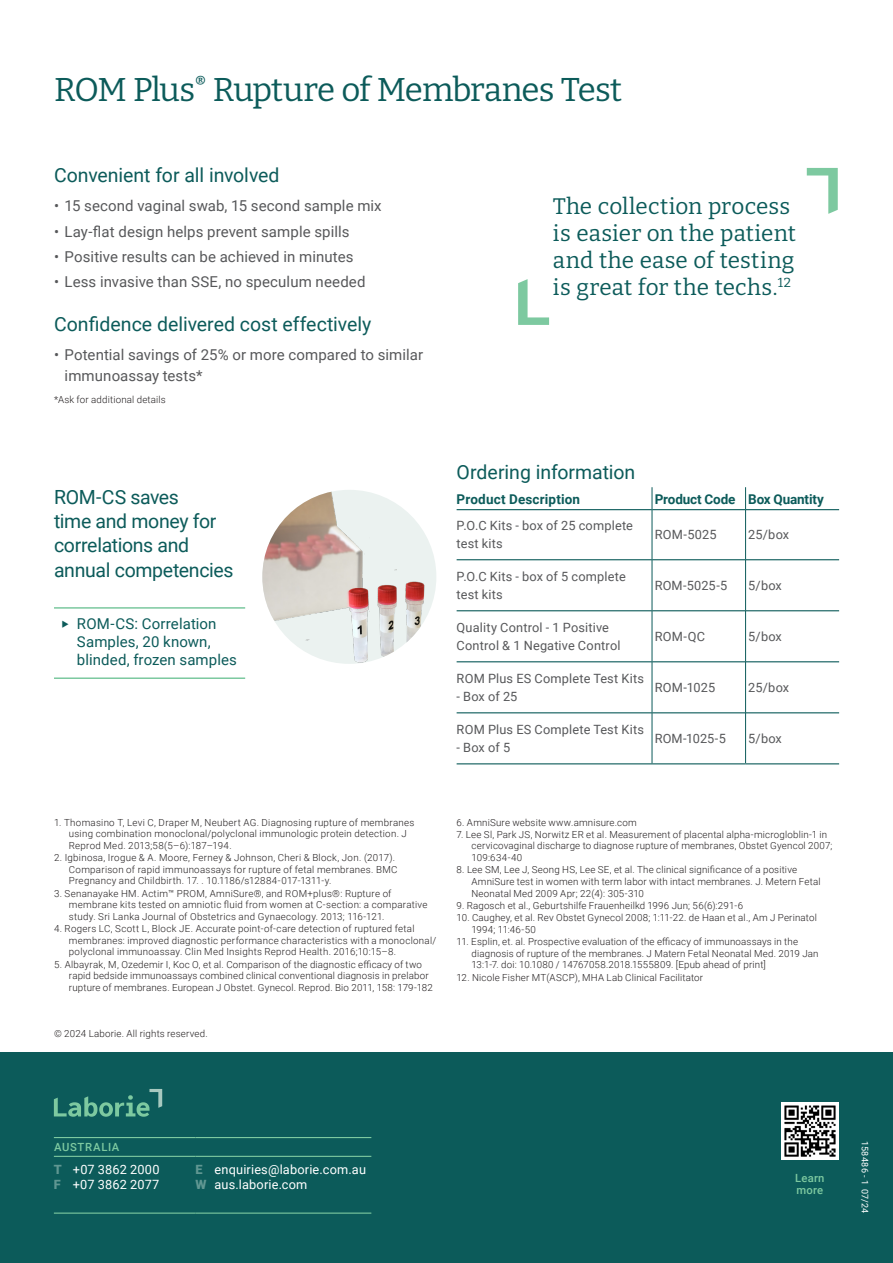
<style>
.page{position:relative;width:893px;height:1263px;background:#fff}
.page>*{position:absolute;margin:0;border:0;box-sizing:border-box;transform-origin:0 0}
.Page_Title{font:33px "Bitter";letter-spacing:-.03em;color:#0c5b5a}
.Pull_Quote{font:22.5px/27px "Bitter";color:#0c5b5a}
.Subheading_L1{font:19.5px/24.3px "Roboto";letter-spacing:-.01em;color:#0c5b5a}
.t1{font:15px/21px "Roboto";letter-spacing:.005em;color:#57585a}
.t2{font:15px/18px "Roboto";letter-spacing:.005em;color:#0c5b5a}
.Subheading_L2{font:700 13.5px "Roboto";color:#0c5b5a}
.Body_Copy{font:12.75px/17.9px "Roboto";letter-spacing:.015em;color:#57585a}
.Contact_Details{font:12.75px "Roboto";letter-spacing:.015em;color:#fff}
.Learn_More{font:500 11.25px/12.8px "Roboto";letter-spacing:.02em;color:#7dc9a0}
.Contact_Region{font:500 11.25px "Roboto";letter-spacing:.06em;color:#7dc9a0}
.Footnote_Numbered{font:300 9.75px/11.6px "Roboto";letter-spacing:.02em;color:#231f20}
.Footnote{font:300 9.75px "Roboto";letter-spacing:.015em;color:#231f20}
.t3{font:9px "Roboto";letter-spacing:.025em;color:#fff}
.s1{font-family:"Bitter"}
.s2{font-weight:900;color:#609792}
</style>
<div class="page">
<div style="left:0;top:1052px;width:893px;height:211px;background:#0c5b5a"></div>
<img style="left:781px;top:1102px;width:57px;height:57px">
<svg style="left:54px;top:1089px;width:108px;height:28px"></svg>
<svg style="left:518px;top:279px;width:31px;height:46px"></svg>
<svg style="left:807px;top:168px;width:31px;height:46px"></svg>
<hr style="left:457px;top:509px;width:195px;height:1px;background:#0c5b5a">
<hr style="left:652px;top:509px;width:93px;height:1px;background:#0c5b5a">
<hr style="left:746px;top:509px;width:93px;height:1px;background:#0c5b5a">
<hr style="left:457px;top:559px;width:195px;height:1px;background:#0c5b5a">
<hr style="left:652px;top:559px;width:93px;height:1px;background:#0c5b5a">
<hr style="left:746px;top:559px;width:93px;height:1px;background:#0c5b5a">
<hr style="left:457px;top:661px;width:195px;height:1px;background:#0c5b5a">
<hr style="left:652px;top:661px;width:93px;height:1px;background:#0c5b5a">
<hr style="left:746px;top:661px;width:93px;height:1px;background:#0c5b5a">
<hr style="left:457px;top:712px;width:195px;height:1px;background:#0c5b5a">
<hr style="left:652px;top:712px;width:93px;height:1px;background:#0c5b5a">
<hr style="left:746px;top:712px;width:93px;height:1px;background:#0c5b5a">
<hr style="left:457px;top:763px;width:195px;height:1px;background:#0c5b5a">
<hr style="left:652px;top:763px;width:94px;height:1px;background:#0c5b5a">
<hr style="left:746px;top:763px;width:93px;height:1px;background:#0c5b5a">
<hr style="left:457px;top:610px;width:195px;height:1px;background:#0c5b5a">
<hr style="left:652px;top:610px;width:93px;height:1px;background:#0c5b5a">
<hr style="left:746px;top:610px;width:93px;height:1px;background:#0c5b5a">
<hr style="left:652px;top:510px;width:1px;height:50px;background:#0c5b5a">
<hr style="left:652px;top:560px;width:1px;height:51px;background:#0c5b5a">
<hr style="left:652px;top:611px;width:1px;height:51px;background:#0c5b5a">
<hr style="left:652px;top:662px;width:1px;height:51px;background:#0c5b5a">
<hr style="left:652px;top:713px;width:1px;height:50px;background:#0c5b5a">
<hr style="left:745px;top:510px;width:1px;height:50px;background:#0c5b5a">
<hr style="left:745px;top:560px;width:1px;height:51px;background:#0c5b5a">
<hr style="left:745px;top:611px;width:1px;height:51px;background:#0c5b5a">
<hr style="left:745px;top:662px;width:1px;height:51px;background:#0c5b5a">
<hr style="left:745px;top:713px;width:1px;height:50px;background:#0c5b5a">
<svg style="left:652px;top:487px;width:1px;height:23px"></svg>
<svg style="left:745px;top:487px;width:1px;height:23px"></svg>
<img style="left:262px;top:490px;width:174px;height:174px;border-radius:87px">
<hr style="left:54px;top:607px;width:191px;height:2px;background:#7dc9a0">
<hr style="left:54px;top:677px;width:191px;height:2px;background:#7dc9a0">
<hr style="left:54px;top:1137px;width:142px;height:1px;background:#7dc9a0">
<hr style="left:196px;top:1137px;width:175px;height:1px;background:#7dc9a0">
<hr style="left:54px;top:1156px;width:142px;height:1px;background:#7dc9a0">
<hr style="left:196px;top:1156px;width:175px;height:1px;background:#7dc9a0">
<hr style="left:54px;top:1212px;width:142px;height:2px;background:#7dc9a0">
<hr style="left:196px;top:1212px;width:175px;height:2px;background:#7dc9a0">
<p class="Page_Title" style="left:54px;top:68px;width:570px">ROM Plus<sup>®</sup> Rupture of Membranes Test</p>
<p class="Subheading_L1" style="left:54px;top:162px;width:227px">Convenient for all involved</p>
<p class="t1" style="left:54px;top:195px;width:329px">• 15 second vaginal swab, 15 second sample mix</p>
<p class="t1" style="left:54px;top:220px;width:297px">• Lay-flat design helps prevent sample spills</p>
<p class="t1" style="left:54px;top:245px;width:301px">• Positive results can be achieved in minutes</p>
<p class="t1" style="left:54px;top:271px;width:313px">• Less invasive than SSE, no speculum needed</p>
<p class="Subheading_L1" style="left:54px;top:311px;width:319px">Confidence delivered cost effectively</p>
<p class="t1" style="left:65px;top:344px;width:360px;text-indent:-11px">• Potential savings of 25% or more compared to similar immunoassay tests*</p>
<p class="Footnote" style="left:54px;top:393px;width:113px">*Ask for additional details</p>
<p class="Subheading_L1" style="left:54px;top:484px;width:181px">ROM-CS saves<br>time and money for correlations and annual competencies</p>
<p class="t2" style="left:77px;top:614px;width:161px;text-indent:-17px"><span class="s1">▶</span> ROM-CS: Correlation<br>Samples, 20 known, blinded, frozen samples</p>
<p class="Pull_Quote" style="left:553px;top:192px;width:244px">The collection process is easier on the patient and the ease of testing is great for the techs.<sup>12</sup></p>
<p class="Subheading_L1" style="left:457px;top:460px;width:180px">Ordering information</p>
<p class="Subheading_L2" style="left:457px;top:489px;width:125px">Product Description</p>
<p class="Subheading_L2" style="left:655px;top:489px;width:82px">Product Code</p>
<p class="Subheading_L2" style="left:748px;top:489px;width:77px">Box Quantity</p>
<p class="Body_Copy" style="left:457px;top:516px;width:178px">P.O.C Kits - box of 25 complete test kits</p>
<p class="Body_Copy" style="left:655px;top:525px;width:63px">ROM-5025</p>
<p class="Body_Copy" style="left:748px;top:525px;width:42px">25/box</p>
<p class="Body_Copy" style="left:457px;top:567px;width:171px">P.O.C Kits - box of 5 complete test kits</p>
<p class="Body_Copy" style="left:655px;top:576px;width:74px">ROM-5025-5</p>
<p class="Body_Copy" style="left:748px;top:576px;width:35px">5/box</p>
<p class="Body_Copy" style="left:457px;top:618px;width:165px">Quality Control - 1 Positive<br>Control &amp; 1 Negative Control</p>
<p class="Body_Copy" style="left:655px;top:627px;width:52px">ROM-QC</p>
<p class="Body_Copy" style="left:748px;top:627px;width:35px">5/box</p>
<p class="Body_Copy" style="left:457px;top:669px;width:189px">ROM Plus ES Complete Test Kits</p>
<p class="Body_Copy" style="left:457px;top:687px;width:62px">- Box of 25</p>
<p class="Body_Copy" style="left:655px;top:678px;width:62px">ROM-1025</p>
<p class="Body_Copy" style="left:748px;top:678px;width:42px">25/box</p>
<p class="Body_Copy" style="left:457px;top:720px;width:189px">ROM Plus ES Complete Test Kits</p>
<p class="Body_Copy" style="left:457px;top:738px;width:55px">- Box of 5</p>
<p class="Body_Copy" style="left:655px;top:729px;width:73px">ROM-1025-5</p>
<p class="Body_Copy" style="left:748px;top:729px;width:35px">5/box</p>
<p class="Footnote_Numbered" style="left:69px;top:816px;width:347px;text-indent:-15px">1. Thomasino T, Levi C, Draper M, Neubert AG. Diagnosing rupture of membranes using combination monoclonal/polyclonal immunologic protein detection. J<br>Reprod Med. 2013;58(5–6):187–194.</p>
<p class="Footnote_Numbered" style="left:69px;top:851px;width:330px;text-indent:-15px">2. Igbinosa, Irogue &amp; A. Moore, Ferney &amp; Johnson, Cheri &amp; Block, Jon. (2017).<br>Comparison of rapid immunoassays for rupture of fetal membranes. BMC<br>Pregnancy and Childbirth. 17. . 10.1186/s12884-017-1311-y.</p>
<p class="Footnote_Numbered" style="left:69px;top:887px;width:360px;text-indent:-15px">3. Senanayake HM. Actim™ PROM, AmniSure®, and ROM+plus®: Rupture of membrane kits tested on amniotic fluid from women at C-section: a comparative study. Sri Lanka Journal of Obstetrics and Gynaecology. 2013; 116-121.</p>
<p class="Footnote_Numbered" style="left:69px;top:922px;width:369px;text-indent:-15px">4. Rogers LC, Scott L, Block JE. Accurate point-of-care detection of ruptured fetal membranes: improved diagnostic performance characteristics with a monoclonal/ polyclonal immunoassay. Clin Med Insights Reprod Health. 2016;10:15–8.</p>
<p class="Footnote_Numbered" style="left:69px;top:958px;width:366px;text-indent:-15px">5. Albayrak, M, Ozedemir I, Koc O, et al. Comparison of the diagnostic efficacy of two rapid bedside immunoassays combined clinical conventional diagnosis in prelabor rupture of membranes. European J Obstet. Gynecol. Reprod. Bio 2011, 158: 179-182</p>
<p class="Footnote" style="left:54px;top:1026px;width:155px">© 2024 Laborie. All rights reserved.</p>
<p class="Footnote_Numbered" style="left:457px;top:816px;width:182px">6. AmniSure website www.amnisure.com</p>
<p class="Footnote_Numbered" style="left:471px;top:828px;width:362px;text-indent:-15px">7. Lee Sl, Park JS, Norwitz ER et al. Measurement of placental alpha-microgloblin-1 in cervicovaginal discharge to diagnose rupture of membranes, Obstet Gyencol 2007;<br>109:634-40</p>
<p class="Footnote_Numbered" style="left:471px;top:864px;width:351px;text-indent:-15px">8. Lee SM, Lee J, Seong HS, Lee SE, et al. The clinical significance of a positive<br>AmniSure test in women with term labor with intact membranes. J. Metern Fetal<br>Neonatal Med 2009 Apr; 22(4): 305-310</p>
<p class="Footnote_Numbered" style="left:457px;top:899px;width:288px">9. Ragosch et al., Geburtshilfe Frauenheilkd 1996 Jun; 56(6):291-6</p>
<p class="Footnote_Numbered" style="left:471px;top:912px;width:347px;text-indent:-15px">10. Caughey, et al. Rev Obstet Gynecol 2008; 1:11-22. de Haan et al., Am J Perinatol<br>1994; 11:46-50</p>
<p class="Footnote_Numbered" style="left:471px;top:936px;width:349px;text-indent:-15px">11. Esplin, et. al. Prospective evaluation of the efficacy of immunoassays in the diagnosis of rupture of the membranes. J Matern Fetal Neonatal Med. 2019 Jan<br>13:1-7. doi: 10.1080 / 14767058.2018.1555809. [Epub ahead of print]</p>
<p class="Footnote_Numbered" style="left:457px;top:971px;width:248px">12. Nicole Fisher MT(ASCP), MHA Lab Clinical Facilitator</p>
<p class="Contact_Region" style="left:54px;top:1139px;width:67px">AUSTRALIA</p>
<p class="Contact_Details" style="left:54px;top:1160px;width:107px"><span class="s2">T</span> +07 3862 2000</p>
<p class="Contact_Details" style="left:54px;top:1176px;width:107px"><span class="s2">F</span> +07 3862 2077</p>
<p class="Contact_Details" style="left:196px;top:1160px;width:172px"><span class="s2">E</span> enquiries@laborie.com.au</p>
<p class="Contact_Details" style="left:196px;top:1176px;width:113px"><span class="s2">W</span> aus.laborie.com</p>
<p class="Learn_More" style="left:795px;top:1171px;width:31px">Learn more</p>
<p class="t3" style="left:871px;top:1141px;width:73px;rotate:90deg">158486 - 1 07/24</p>
</div>
